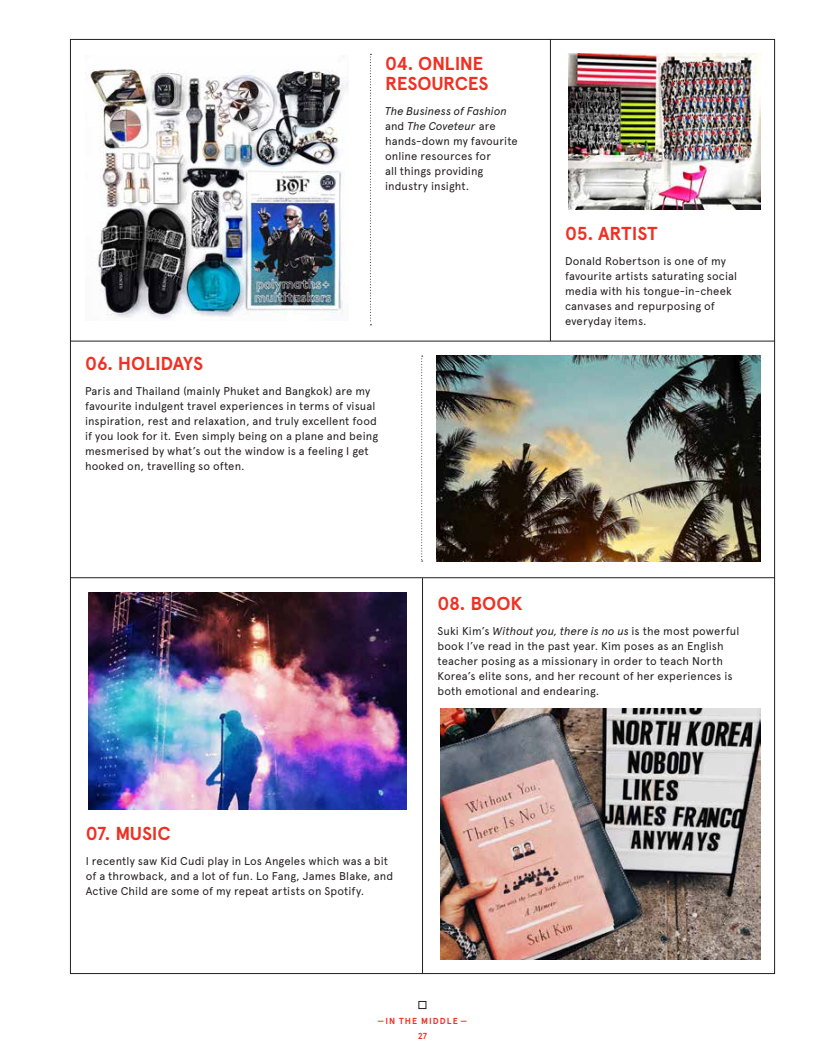
<style>
.page{position:relative;width:815px;height:1063px;background:#fff}
.page>*{position:absolute;margin:0;border:0;box-sizing:border-box;transform-origin:0 0}
.t1{font:700 18.75px/20px "Apercu Pro";letter-spacing:-.01em;color:#ee3124}
.t2{font:11.25px/15px "Apercu Pro";letter-spacing:.01em;color:#231f20}
.t3{font:700 8.75px "Apercu Pro";color:#ee3124}
.s1{font-style:italic}
</style>
<div class="page">
<img style="left:440px;top:709px;width:320px;height:250px">
<img style="left:85px;top:69px;width:263px;height:250px">
<img style="left:89px;top:593px;width:317px;height:216px">
<hr style="left:70px;top:341px;width:705px;height:1px;background:#231f20">
<hr style="left:422px;top:578px;width:1px;height:396px;background:#231f20">
<hr style="left:550px;top:39px;width:1px;height:302px;background:#231f20">
<hr style="left:70px;top:577px;width:705px;height:1px;background:#231f20">
<svg style="left:370px;top:54px;width:1px;height:271px"></svg>
<svg style="left:421px;top:356px;width:2px;height:206px"></svg>
<img style="left:436px;top:356px;width:324px;height:205px">
<img style="left:569px;top:54px;width:191px;height:155px">
<svg style="left:418px;top:1001px;width:9px;height:8px"></svg>
<h1 class="t1" style="left:385px;top:53px;width:105px">04. ONLINE<br>RESOURCES</h1>
<p class="t2" style="left:385px;top:103px;width:134px"><span class="s1">The Business of Fashion </span>and <span class="s1">The Coveteur</span> are hands-down my favourite online resources for<br>all things providing industry insight.</p>
<h1 class="t1" style="left:85px;top:353px;width:120px">06. HOLIDAYS</h1>
<p class="t2" style="left:85px;top:383px;width:295px">Paris and Thailand (mainly Phuket and Bangkok) are my favourite indulgent travel experiences in terms of visual inspiration, rest and relaxation, and truly excellent food if you look for it. Even simply being on a plane and being mesmerised by what’s out the window is a feeling I get hooked on, travelling so often.</p>
<h1 class="t1" style="left:565px;top:223px;width:94px">05. ARTIST</h1>
<p class="t2" style="left:565px;top:253px;width:174px">Donald Robertson is one of my favourite artists saturating social media with his tongue-in-cheek canvases and repurposing of everyday items.</p>
<h1 class="t1" style="left:438px;top:593px;width:86px">08. BOOK</h1>
<p class="t2" style="left:438px;top:623px;width:303px">Suki Kim’s <span class="s1">Without you, there is no us</span> is the most powerful book I’ve read in the past year. Kim poses as an English teacher posing as a missionary in order to teach North Korea’s elite sons, and her recount of her experiences is both emotional and endearing.</p>
<h1 class="t1" style="left:86px;top:823px;width:86px">07. MUSIC</h1>
<p class="t2" style="left:86px;top:853px;width:309px">I recently saw Kid Cudi play in Los Angeles which was a bit of a throwback, and a lot of fun. Lo Fang, James Blake, and<br>Active Child are some of my repeat artists on Spotify.</p>
<p class="t3" style="left:378px;top:1014px;width:29px">—IN THE</p>
<p class="t3" style="left:421px;top:1014px;width:15px">MIDDLE</p>
<p class="t3" style="left:461px;top:1014px;width:8px">—</p>
<p class="t3" style="left:418px;top:1029px;width:11px">27</p>
</div>
